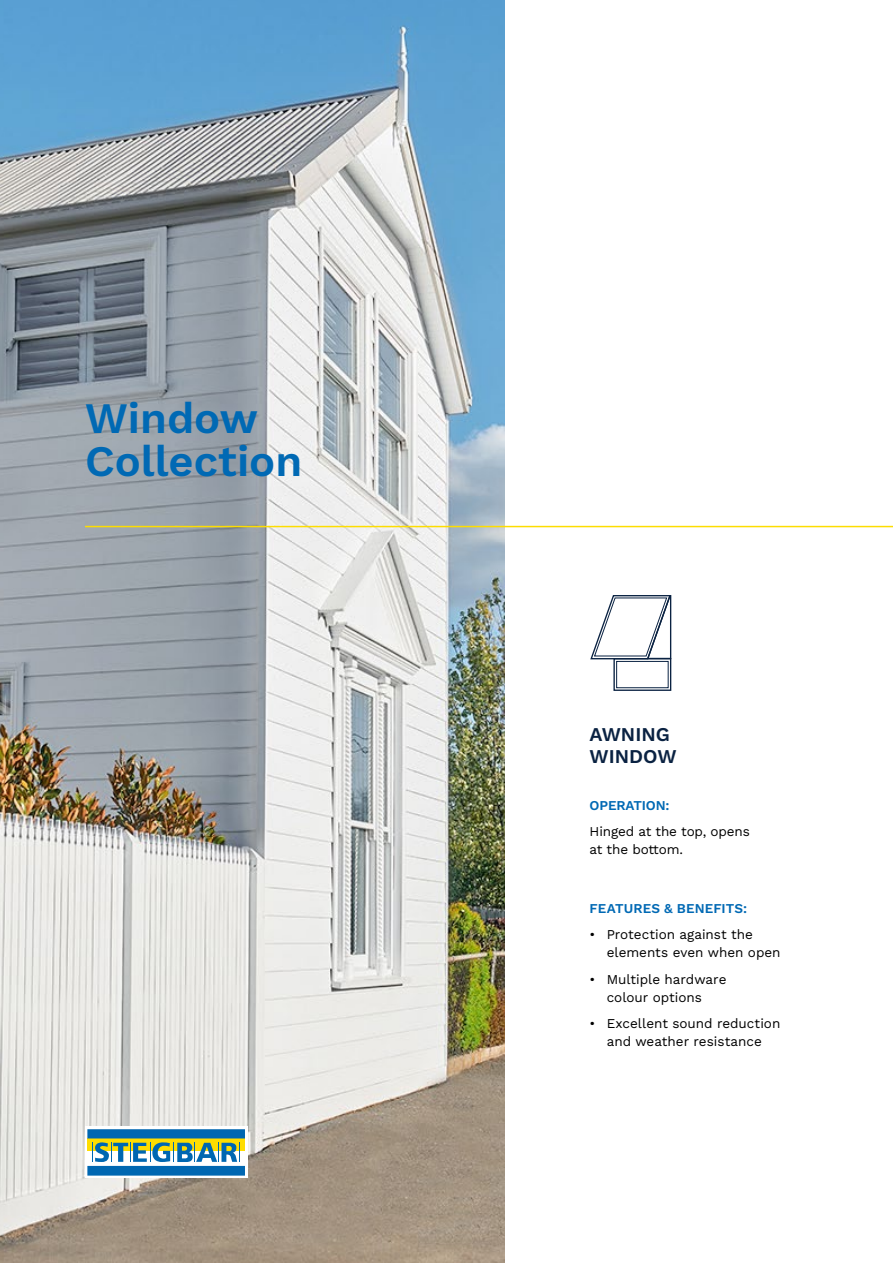
<style>
.page{position:relative;width:893px;height:1263px;background:#fff}
.page>*{position:absolute;margin:0;border:0;box-sizing:border-box;transform-origin:0 0}
.t1{font:600 43.5px/43.5px "Work Sans";color:#0069b4}
.t2{font:600 19.5px/22.5px "Work Sans";color:#0a2242}
.t3{font:13.5px/18px "Work Sans";color:#000}
.t4{font:600 13.5px "Work Sans";color:#0069b4}
</style>
<div class="page">
<img style="left:0;top:0;width:505px;height:1263px">
<div style="left:613px;top:658px;width:58px;height:33px;border:1px solid #0a2242"></div>
<svg style="left:590px;top:595px;width:82px;height:65px"></svg>
<div style="left:616px;top:661px;width:52px;height:27px;border:1px solid #0a2242"></div>
<svg style="left:85px;top:1127px;width:162px;height:51px"></svg>
<svg style="left:87px;top:1129px;width:158px;height:46px"></svg>
<hr style="left:85px;top:526px;width:808px;height:1px;background:#fddd00">
<h1 class="t1" style="left:85px;top:394px;width:219px">Window<br>Collection</h1>
<h2 class="t2" style="left:590px;top:722px;width:89px">AWNING<br>WINDOW</h2>
<p class="t4" style="left:590px;top:795px;width:81px">OPERATION:</p>
<p class="t3" style="left:590px;top:822px;width:162px">Hinged at the top, opens at the bottom.</p>
<p class="t4" style="left:590px;top:898px;width:159px">FEATURES &amp; BENEFITS:</p>
<p class="t3" style="left:607px;top:925px;width:175px;text-indent:-17px">• Protection against the elements even when open</p>
<p class="t3" style="left:590px;top:970px;width:138px;text-align:center">• Multiple hardware colour options</p>
<p class="t3" style="left:590px;top:1014px;width:192px;text-align:center">• Excellent sound reduction and weather resistance</p>
</div>
